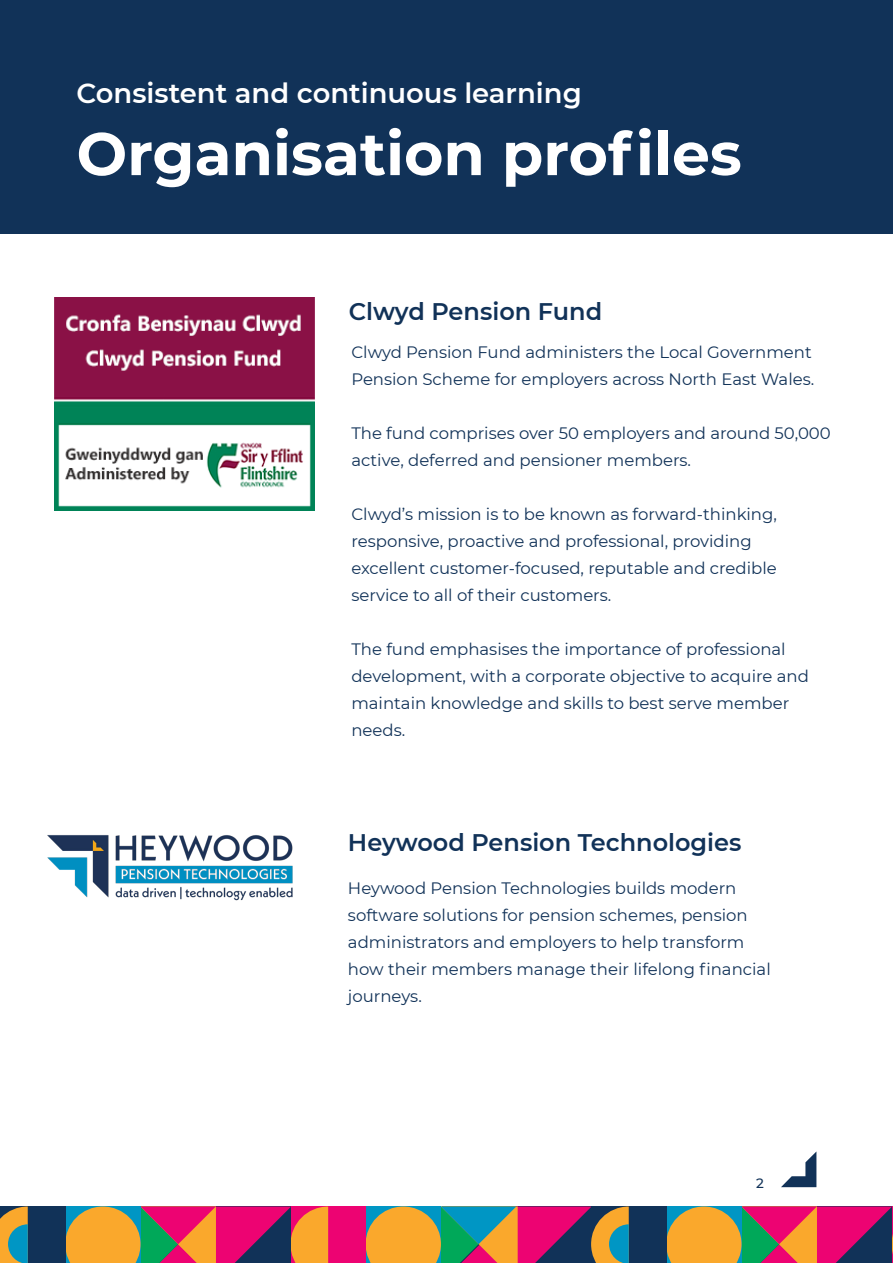
<style>
.page{position:relative;width:893px;height:1263px;background:#fff}
.page>*{position:absolute;margin:0;border:0;box-sizing:border-box;transform-origin:0 0}
.t1{font:700 60px "Montserrat";color:#fff}
.t2{font:600 27.45px "Montserrat";color:#fff}
.t3{font:600 24px "Montserrat";color:#113258}
.t4{font:16.5px/27px "Montserrat";color:#113258}
.t5{font:500 13.5px "Montserrat";color:#113258}
</style>
<div class="page">
<div style="left:0;top:0;width:893px;height:234px;background:#113258"></div>
<div style="left:290px;top:1206px;width:76px;height:57px;background:#ed0372"></div>
<svg style="left:65px;top:1206px;width:263px;height:57px;background:#bb6551"></svg>
<div style="left:0;top:1206px;width:65px;height:57px;background:#113258"></div>
<svg style="left:0;top:1206px;width:28px;height:57px;background:#889769"></svg>
<svg style="left:666px;top:1206px;width:227px;height:57px;background:#b25e56"></svg>
<div style="left:591px;top:1206px;width:75px;height:57px;background:#113258"></div>
<svg style="left:366px;top:1206px;width:263px;height:57px;background:#96755e"></svg>
<svg style="left:781px;top:1152px;width:35px;height:35px"></svg>
<img style="left:47px;top:835px;width:246px;height:66px">
<img style="left:54px;top:297px;width:261px;height:213px">
<p class="t2" style="left:77px;top:74px;width:507px">Consistent and continuous learning</p>
<p class="t1" style="left:77px;top:111px;width:667px">Organisation profiles</p>
<p class="t3" style="left:349px;top:295px;width:255px">Clwyd Pension Fund</p>
<p class="t4" style="left:351px;top:338px;width:464px">Clwyd Pension Fund administers the Local Government<br>Pension Scheme for employers across North East Wales.</p>
<p class="t4" style="left:351px;top:419px;width:481px">The fund comprises over 50 employers and around 50,000 active, deferred and pensioner members.</p>
<p class="t4" style="left:351px;top:500px;width:427px">Clwyd’s mission is to be known as forward-thinking, responsive, proactive and professional, providing</p>
<p class="t4" style="left:351px;top:554px;width:427px">excellent customer-focused, reputable and credible service to all of their customers.</p>
<p class="t4" style="left:351px;top:635px;width:459px">The fund emphasises the importance of professional development, with a corporate objective to acquire and maintain knowledge and skills to best serve member needs.</p>
<p class="t3" style="left:348px;top:825px;width:395px">Heywood Pension Technologies</p>
<p class="t4" style="left:348px;top:874px;width:424px">Heywood Pension Technologies builds modern software solutions for pension schemes, pension administrators and employers to help transform how their members manage their lifelong financial journeys.</p>
<p class="t5" style="left:756px;top:1173px;width:9px">2</p>
</div>
